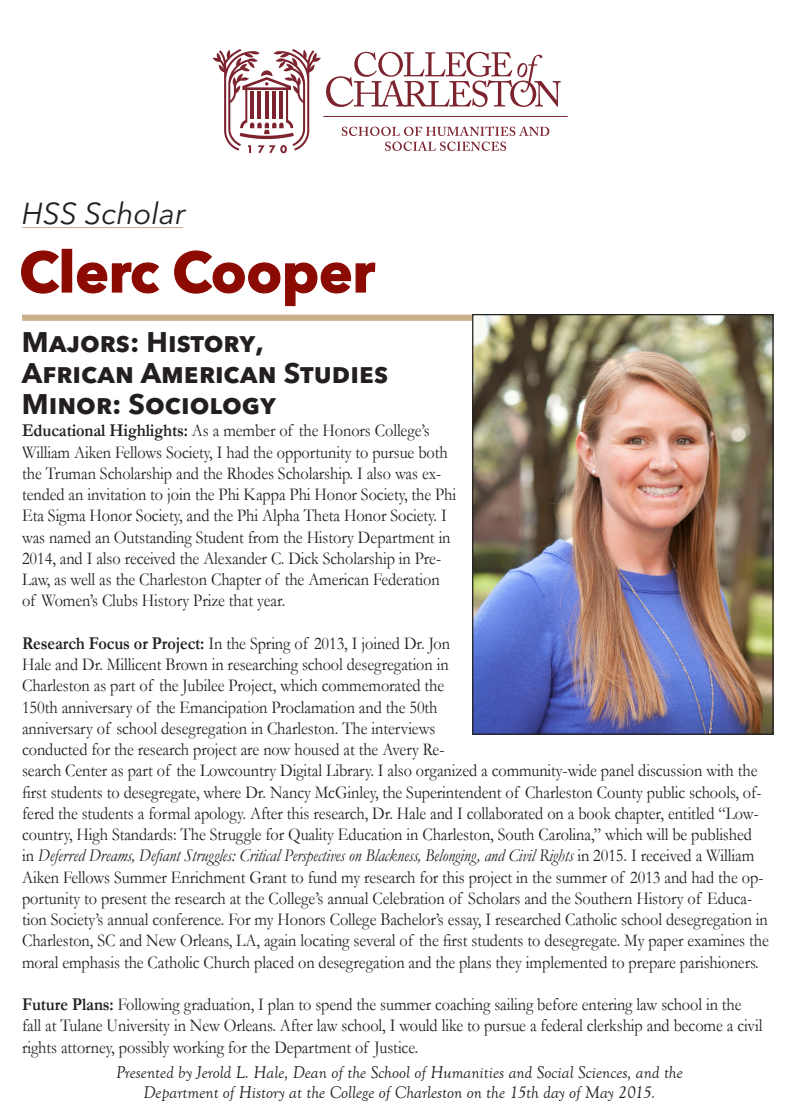
<style>
.page{position:relative;width:799px;height:1114px;background:#fff}
.page>*{position:absolute;margin:0;border:0;box-sizing:border-box;transform-origin:0 0}
.t1{font:700 56.25px "Avenir Next LT Pro";color:#8b0a02}
.t2{font:italic 30px "Avenir Next LT Pro";color:#231f20}
.t3{font:700 28.12px "Avenir Next LT Pro";color:#231f20}
.t4{font:18.12px/21.2px "Garamond";letter-spacing:-.005em;color:#231f20;scale:.9 1}
.t5{font:italic 17.5px/20px "Goudy Old Style T";color:#231f20;text-align:center}
.s1{font-weight:700}
.s2{font-style:italic}
</style>
<div class="page">
<hr style="left:323px;top:116px;width:244px;height:1px;background:#7c232e">
<svg style="left:212px;top:49px;width:349px;height:104px"></svg>
<svg style="left:21px;top:250px;width:39px;height:44px"></svg>
<div style="left:62px;top:249px;width:10px;height:44px;border:1px solid #8b0a02"></div>
<svg style="left:76px;top:262px;width:84px;height:32px"></svg>
<svg style="left:174px;top:250px;width:202px;height:57px"></svg>
<hr style="left:22px;top:227px;width:161px;height:1px;background:#c8b08b">
<div style="left:22px;top:315px;width:453px;height:6px;background:#c8b08b"></div>
<img style="left:474px;top:316px;width:297px;height:417px">
<div style="left:472px;top:314px;width:301px;height:421px;border:1px solid #231f20"></div>
<p class="t2" style="left:22px;top:196px;width:165px">HSS Scholar</p>
<p class="t1" style="left:19px;top:238px;width:357px">Clerc Cooper</p>
<p class="t3" style="left:22px;top:324px;width:243px">Majors: History,</p>
<p class="t3" style="left:22px;top:356px;width:368px">African American Studies</p>
<p class="t3" style="left:22px;top:387px;width:256px">Minor: Sociology</p>
<p class="t4" style="left:22px;top:419px;width:454px"><span class="s1">Educational Highlights:</span> As a member of the Honors College’s</p>
<p class="t4" style="left:22px;top:441px;width:484px">William Aiken Fellows Society, I had the opportunity to pursue both the Truman Scholarship and the Rhodes Scholarship. I also was ex&shy;tended an invitation to join the Phi Kappa Phi Honor Society, the Phi Eta Sigma Honor Society, and the Phi Alpha Theta Honor Society. I was named an Outstanding Student from the History Department in 2014, and I also received the Alexander C. Dick Scholarship in Pre-Law, as well as the Charleston Chapter of the American Federation of Women’s Clubs History Prize that year.</p>
<p class="t4" style="left:22px;top:632px;width:831px"><span class="s1">Research Focus or Project:</span> In the Spring of 2013, I joined Dr. Jon<br>Hale and Dr. Millicent Brown in researching school desegregation in<br>Charleston as part of the Jubilee Project, which commemorated the<br>150th anniversary of the Emancipation Proclamation and the 50th<br>anniversary of school desegregation in Charleston. The interviews<br>conducted for the research project are now housed at the Avery Re-<br>search Center as part of the Lowcountry Digital Library. I also organized a community-wide panel discussion with the first students to desegregate, where Dr. Nancy McGinley, the Superintendent of Charleston County public schools, of&shy;fered the students a formal apology. After this research, Dr. Hale and I collaborated on a book chapter, entitled “Low&shy;country, High Standards: The Struggle for Quality Education in Charleston, South Carolina,” which will be published<br>in <span class="s2">Deferred Dreams, Defiant Struggles: Critical Perspectives on Blackness, Belonging, and Civil Rights</span> in 2015. I received a William Aiken Fellows Summer Enrichment Grant to fund my research for this project in the summer of 2013 and had the op&shy;portunity to present the research at the College’s annual Celebration of Scholars and the Southern History of Educa&shy;tion Society’s annual conference. For my Honors College Bachelor’s essay, I researched Catholic school desegregation in Charleston, SC and New Orleans, LA, again locating several of the first students to desegregate. My paper examines the moral emphasis the Catholic Church placed on desegregation and the plans they implemented to prepare parishioners.</p>
<p class="t4" style="left:22px;top:993px;width:824px"><span class="s1">Future Plans:</span> Following graduation, I plan to spend the summer coaching sailing before entering law school in the fall at Tulane University in New Orleans. After law school, I would like to pursue a federal clerkship and become a civil rights attorney, possibly working for the Department of Justice.</p>
<p class="t5" style="left:116px;top:1062px;width:568px">Presented by Jerold L. Hale, Dean of the School of Humanities and Social Sciences, and the<br>Department of History at the College of Charleston on the 15th day of May 2015.</p>
</div>
